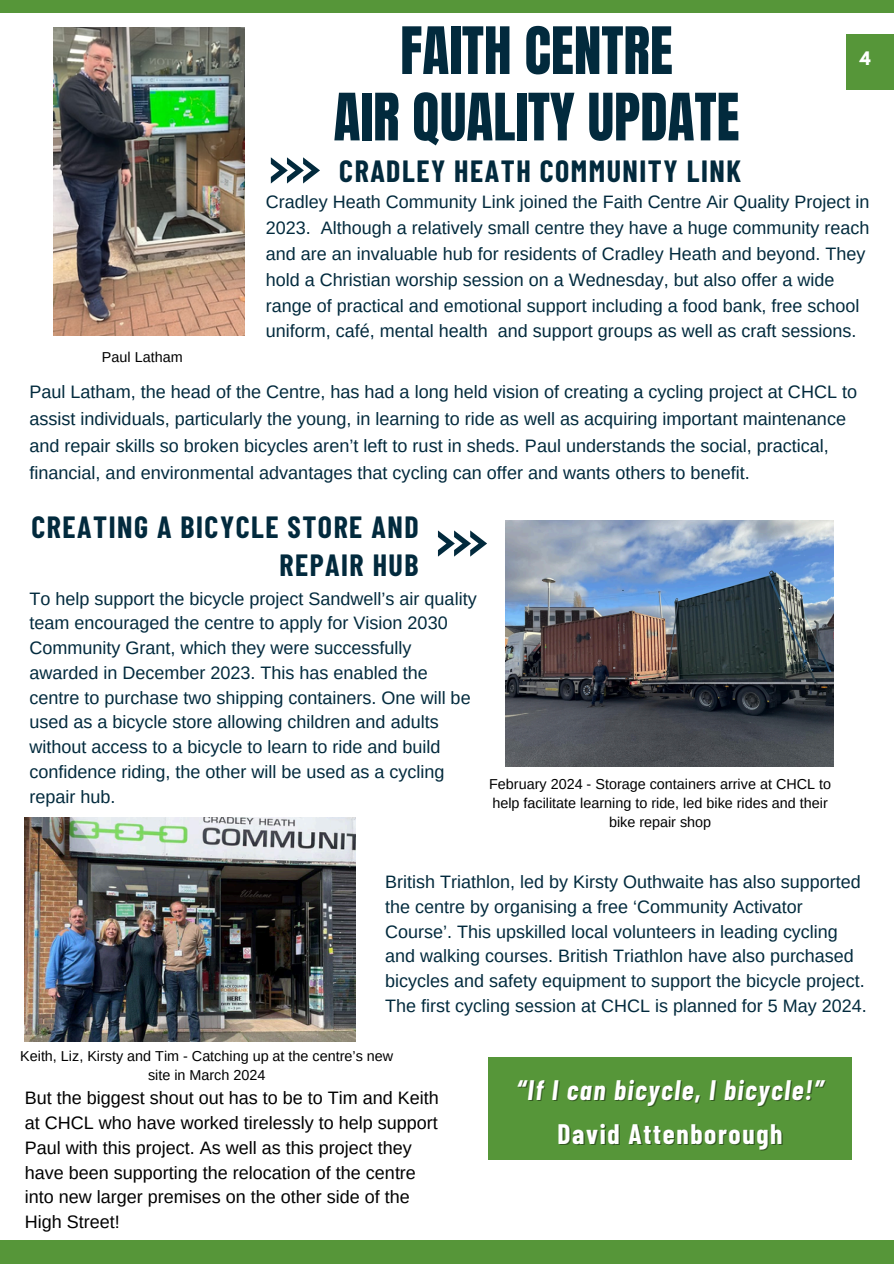
<style>
.page{position:relative;width:894px;height:1264px;background:#fff}
.page>*{position:absolute;margin:0;border:0;box-sizing:border-box;transform-origin:0 0}
.t1{font:55.5px/66.3px "Anton";color:#022a3d;text-align:center}
.t2{font:700 30px/38.2px "Barlow Condensed";letter-spacing:.05em;color:#022a3d;text-align:right}
.t3{font:italic 700 27.45px "Barlow Condensed";letter-spacing:.06em;color:#fff}
.t4{font:700 27.45px "Barlow Condensed";letter-spacing:.06em;color:#fff}
.t5{font:18px/24.8px "Arimo";color:#022a3d}
.t6{font:18px/24.8px "Arimo";color:#000}
.t7{font:700 16.5px "League Spartan";color:#fff}
.t8{font:14.4px/19.2px "Arimo";color:#000;text-align:center}
.t9{font:9.45px "Arimo";color:#022a3d}
</style>
<div class="page">
<svg style="left:271px;top:157px;width:49px;height:26px"></svg>
<div style="left:0;top:0;width:893px;height:12px;background:#569639"></div>
<div style="left:846px;top:34px;width:47px;height:55px;background:#569639"></div>
<img style="left:53px;top:27px;width:191px;height:309px">
<img style="left:506px;top:520px;width:327px;height:246px">
<div style="left:488px;top:1057px;width:363px;height:103px;background:#569639"></div>
<svg style="left:438px;top:530px;width:49px;height:26px"></svg>
<img style="left:25px;top:817px;width:330px;height:224px">
<div style="left:0;top:1239px;width:893px;height:24px;background:#569639"></div>
<h4 class="t1" style="left:333px;top:18px;width:407px">FAITH CENTRE<br>AIR QUALITY UPDATE</h4>
<h4 class="t2" style="left:339px;top:150px;width:403px">CRADLEY HEATH COMMUNITY LINK</h4>
<p class="t7" style="left:859px;top:51px;width:12px">4</p>
<h4 class="t8" style="left:102px;top:347px;width:82px">Paul Latham</h4>
<p class="t5" style="left:266px;top:189px;width:605px;line-height:26px">Cradley Heath Community Link joined the Faith Centre Air Quality Project in 2023. Although a relatively small centre they have a huge community reach and are an invaluable hub for residents of Cradley Heath and beyond. They hold a Christian worship session on a Wednesday, but also offer a wide range of practical and emotional support including a food bank, free school uniform, café, mental health and support groups as well as craft sessions.</p>
<p class="t5" style="left:29px;top:379px;width:829px;line-height:27px">Paul Latham, the head of the Centre, has had a long held vision of creating a cycling project at CHCL to assist individuals, particularly the young, in learning to ride as well as acquiring important maintenance and repair skills so broken bicycles aren’t left to rust in sheds. Paul understands the social, practical, financial, and environmental advantages that cycling can offer and wants others to benefit.</p>
<p class="t2" style="left:31px;top:507px;width:388px">CREATING A BICYCLE STORE AND<br>REPAIR HUB</p>
<p class="t5" style="left:29px;top:586px;width:448px">To help support the bicycle project Sandwell’s air quality team encouraged the centre to apply for Vision 2030<br>Community Grant, which they were successfully awarded in December 2023. This has enabled the centre to purchase two shipping containers. One will be used as a bicycle store allowing children and adults without access to a bicycle to learn to ride and build confidence riding, the other will be used as a cycling repair hub.</p>
<h2 class="t9" style="left:621px;top:582px;width:4px">.</h2>
<p class="t8" style="left:489px;top:774px;width:343px">February 2024 - Storage containers arrive at CHCL to help facilitate learning to ride, led bike rides and their bike repair shop</p>
<p class="t5" style="left:385px;top:869px;width:483px">British Triathlon, led by Kirsty Outhwaite has also supported the centre by organising a free ‘Community Activator Course’. This upskilled local volunteers in leading cycling and walking courses. British Triathlon have also purchased bicycles and safety equipment to support the bicycle project.<br>The first cycling session at CHCL is planned for 5 May 2024.</p>
<p class="t8" style="left:20px;top:1046px;width:374px">Keith, Liz, Kirsty and Tim - Catching up at the centre’s new site in March 2024</p>
<h4 class="t6" style="left:25px;top:1085px;width:415px">But the biggest shout out has to be to Tim and Keith at CHCL who have worked tirelessly to help support Paul with this project. As well as this project they have been supporting the relocation of the centre into new larger premises on the other side of the High Street!</h4>
<h4 class="t3" style="left:516px;top:1072px;width:308px">“If I can bicycle, I bicycle!”</h4>
<p class="t4" style="left:557px;top:1116px;width:226px">David Attenborough</p>
</div>
